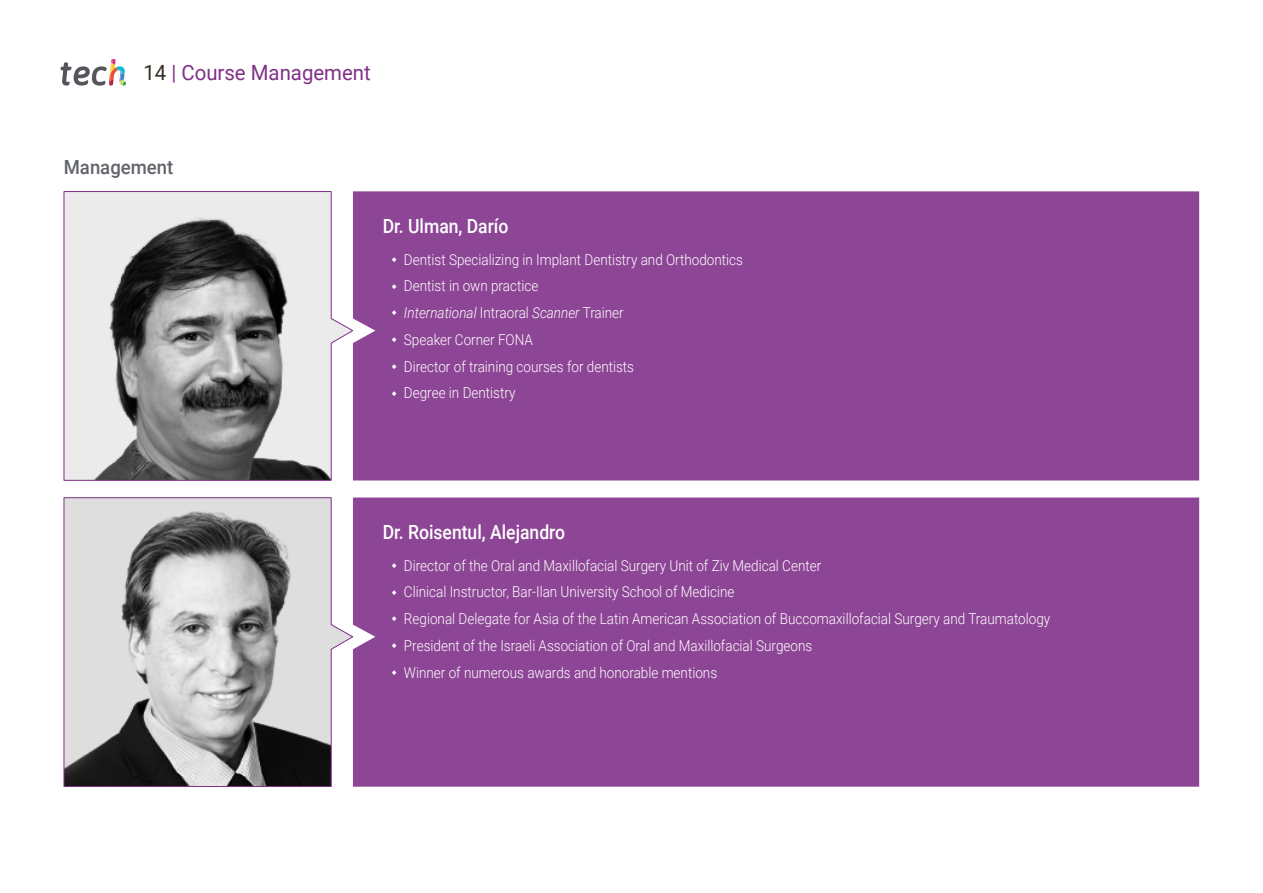
<style>
.page{position:relative;width:1263px;height:893px;background:#fff}
.page>*{position:absolute;margin:0;border:0;box-sizing:border-box;transform-origin:0 0}
.t1{font:21px "Roboto";color:#813089}
.t2{font:500 19.5px "Roboto";color:#fff;scale:.9 1}
.t3{font:500 19.5px "Roboto";color:#61646a;scale:.95 1}
.t4{font:300 15px/26.7px "Roboto";color:#fff;scale:.9 1}
.s1{color:#312e20}
.s2{font-style:italic}
</style>
<div class="page">
<svg style="left:61px;top:59px;width:65px;height:27px"></svg>
<div style="left:353px;top:191px;width:846px;height:289px;background:#8d4595"></div>
<div style="left:353px;top:497px;width:846px;height:290px;background:#8d4595"></div>
<svg style="left:64px;top:191px;width:289px;height:290px;background:#acabac"></svg>
<svg style="left:64px;top:497px;width:289px;height:290px;background:#b0afb0"></svg>
<svg style="left:392px;top:257px;width:5px;height:5px"></svg>
<svg style="left:392px;top:284px;width:5px;height:5px"></svg>
<svg style="left:392px;top:310px;width:5px;height:5px"></svg>
<svg style="left:392px;top:337px;width:5px;height:5px"></svg>
<svg style="left:392px;top:364px;width:5px;height:5px"></svg>
<svg style="left:392px;top:391px;width:5px;height:5px"></svg>
<svg style="left:392px;top:563px;width:5px;height:5px"></svg>
<svg style="left:392px;top:590px;width:5px;height:5px"></svg>
<svg style="left:392px;top:616px;width:5px;height:5px"></svg>
<svg style="left:392px;top:643px;width:5px;height:5px"></svg>
<svg style="left:392px;top:670px;width:5px;height:5px"></svg>
<h1 class="t1" style="left:144px;top:57px;width:229px"><span class="s1">14</span> | Course Management</h1>
<h2 class="t3" style="left:64px;top:154px;width:117px">Management</h2>
<h2 class="t2" style="left:383px;top:212px;width:141px">Dr. Ulman, Darío</h2>
<p class="t4" style="left:404px;top:245px;width:378px">Dentist Specializing in Implant Dentistry and Orthodontics Dentist in own practice<br><span class="s2">International</span> Intraoral <span class="s2">Scanner</span> Trainer<br>Speaker Corner FONA<br>Director of training courses for dentists<br>Degree in Dentistry</p>
<h2 class="t2" style="left:383px;top:518px;width:204px">Dr. Roisentul, Alejandro</h2>
<p class="t4" style="left:404px;top:551px;width:720px">Director of the Oral and Maxillofacial Surgery Unit of Ziv Medical Center<br>Clinical Instructor, Bar-Ilan University School of Medicine<br>Regional Delegate for Asia of the Latin American Association of Buccomaxillofacial Surgery and Traumatology President of the Israeli Association of Oral and Maxillofacial Surgeons<br>Winner of numerous awards and honorable mentions</p>
</div>
